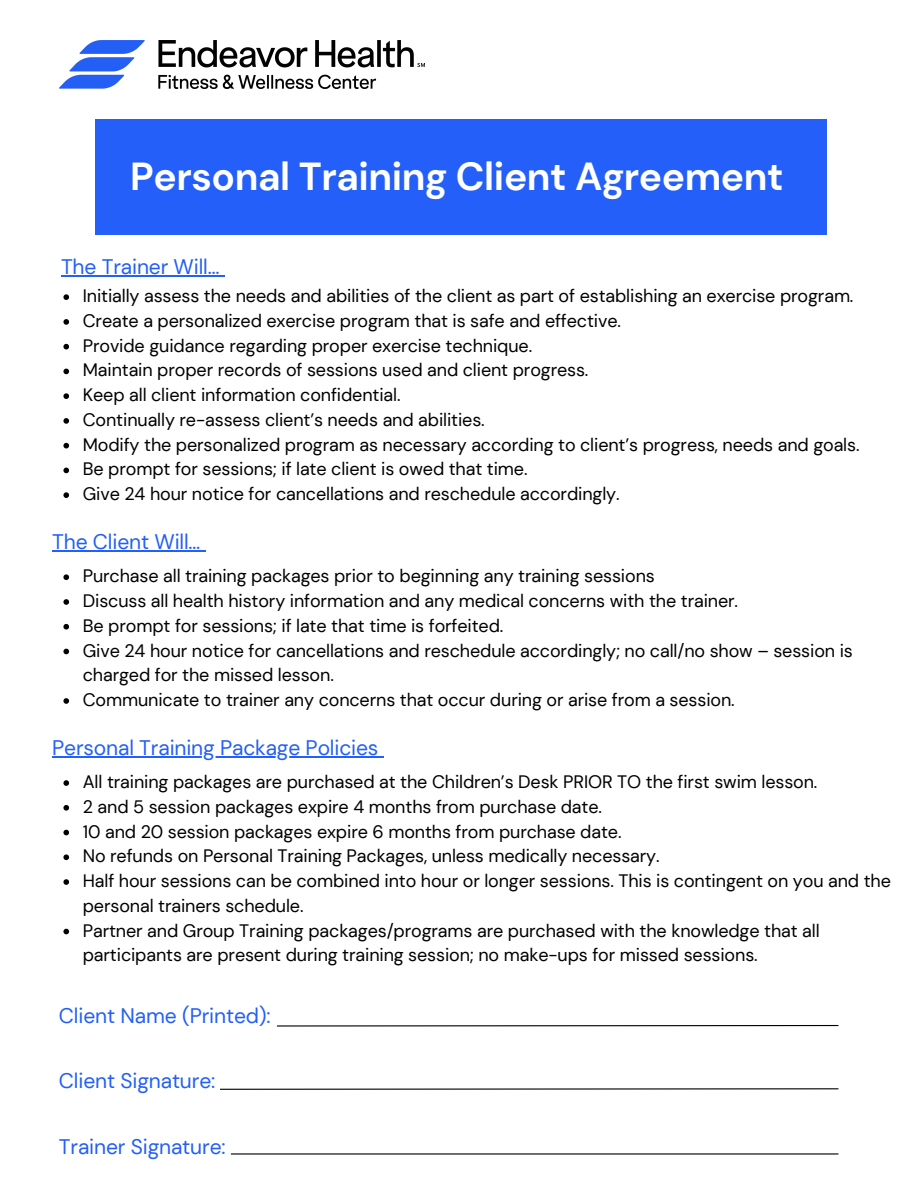
<style>
.page{position:relative;width:918px;height:1188px;background:#fff}
.page>*{position:absolute;margin:0;border:0;box-sizing:border-box;transform-origin:0 0}
.t1{font:700 39px "DM Sans";letter-spacing:-.01em;color:#fff}
.t2{font:21px "DM Sans";letter-spacing:-.005em;color:#235ff8}
.t3{font:18px/24.8px "DM Sans";letter-spacing:-.005em;color:#000}
</style>
<div class="page">
<img style="left:59px;top:41px;width:366px;height:47px">
<div style="left:95px;top:120px;width:732px;height:115px;background:#235ff8"></div>
<hr style="left:61px;top:275px;width:158px;height:2px;background:#235ff8">
<svg style="left:219px;top:275px;width:6px;height:2px"></svg>
<svg style="left:63px;top:294px;width:6px;height:6px"></svg>
<svg style="left:63px;top:319px;width:6px;height:6px"></svg>
<svg style="left:63px;top:344px;width:6px;height:5px"></svg>
<svg style="left:63px;top:369px;width:6px;height:5px"></svg>
<svg style="left:63px;top:393px;width:6px;height:6px"></svg>
<svg style="left:63px;top:418px;width:6px;height:6px"></svg>
<svg style="left:63px;top:443px;width:6px;height:5px"></svg>
<svg style="left:63px;top:468px;width:6px;height:5px"></svg>
<svg style="left:63px;top:492px;width:6px;height:6px"></svg>
<hr style="left:52px;top:550px;width:148px;height:1px;background:#235ff8">
<svg style="left:63px;top:574px;width:6px;height:6px"></svg>
<svg style="left:63px;top:599px;width:6px;height:6px"></svg>
<svg style="left:63px;top:624px;width:6px;height:6px"></svg>
<svg style="left:63px;top:649px;width:6px;height:5px"></svg>
<svg style="left:63px;top:698px;width:6px;height:6px"></svg>
<hr style="left:52px;top:756px;width:326px;height:1px;background:#235ff8">
<svg style="left:63px;top:780px;width:6px;height:6px"></svg>
<svg style="left:63px;top:805px;width:6px;height:6px"></svg>
<svg style="left:63px;top:830px;width:6px;height:5px"></svg>
<svg style="left:63px;top:854px;width:6px;height:6px"></svg>
<svg style="left:63px;top:879px;width:6px;height:6px"></svg>
<svg style="left:63px;top:929px;width:6px;height:5px"></svg>
<svg style="left:277px;top:1025px;width:562px;height:2px"></svg>
<svg style="left:220px;top:1088px;width:619px;height:2px"></svg>
<hr style="left:231px;top:1153px;width:607px;height:2px;background:#000">
<h1 class="t1" style="left:130px;top:151px;width:655px">Personal Training Client Agreement</h1>
<h2 class="t2" style="left:61px;top:254px;width:160px">The Trainer Will…</h2>
<p class="t3" style="left:83px;top:284px;width:772px">Initially assess the needs and abilities of the client as part of establishing an exercise program.</p>
<p class="t3" style="left:83px;top:308px;width:540px">Create a personalized exercise program that is safe and effective.</p>
<p class="t3" style="left:83px;top:333px;width:451px">Provide guidance regarding proper exercise technique.</p>
<p class="t3" style="left:83px;top:358px;width:507px">Maintain proper records of sessions used and client progress.</p>
<p class="t3" style="left:83px;top:383px;width:319px">Keep all client information confidential.</p>
<p class="t3" style="left:83px;top:407px;width:404px">Continually re-assess client’s needs and abilities.</p>
<p class="t3" style="left:83px;top:432px;width:778px">Modify the personalized program as necessary according to client’s progress, needs and goals.</p>
<p class="t3" style="left:83px;top:457px;width:446px">Be prompt for sessions; if late client is owed that time.</p>
<p class="t3" style="left:83px;top:482px;width:538px">Give 24 hour notice for cancellations and reschedule accordingly.</p>
<h2 class="t2" style="left:52px;top:528px;width:150px">The Client Will…</h2>
<p class="t3" style="left:83px;top:564px;width:574px">Purchase all training packages prior to beginning any training sessions</p>
<p class="t3" style="left:83px;top:589px;width:657px">Discuss all health history information and any medical concerns with the trainer.</p>
<p class="t3" style="left:83px;top:613px;width:422px">Be prompt for sessions; if late that time is forfeited.</p>
<p class="t3" style="left:83px;top:638px;width:772px">Give 24 hour notice for cancellations and reschedule accordingly; no call/no show – session is charged for the missed lesson.</p>
<p class="t3" style="left:83px;top:688px;width:653px">Communicate to trainer any concerns that occur during or arise from a session.</p>
<h2 class="t2" style="left:52px;top:734px;width:328px">Personal Training Package Policies</h2>
<p class="t3" style="left:83px;top:770px;width:736px">All training packages are purchased at the Children’s Desk PRIOR TO the first swim lesson.</p>
<p class="t3" style="left:83px;top:794px;width:521px">2 and 5 session packages expire 4 months from purchase date.</p>
<p class="t3" style="left:83px;top:819px;width:540px">10 and 20 session packages expire 6 months from purchase date.</p>
<p class="t3" style="left:83px;top:844px;width:578px">No refunds on Personal Training Packages, unless medically necessary.</p>
<p class="t3" style="left:83px;top:869px;width:810px">Half hour sessions can be combined into hour or longer sessions. This is contingent on you and the personal trainers schedule.</p>
<p class="t3" style="left:83px;top:918px;width:739px">Partner and Group Training packages/programs are purchased with the knowledge that all participants are present during training session; no make-ups for missed sessions.</p>
<h2 class="t2" style="left:59px;top:1002px;width:213px">Client Name (Printed):</h2>
<h2 class="t2" style="left:59px;top:1068px;width:158px">Client Signature:</h2>
<h2 class="t2" style="left:59px;top:1133px;width:168px">Trainer Signature:</h2>
</div>
